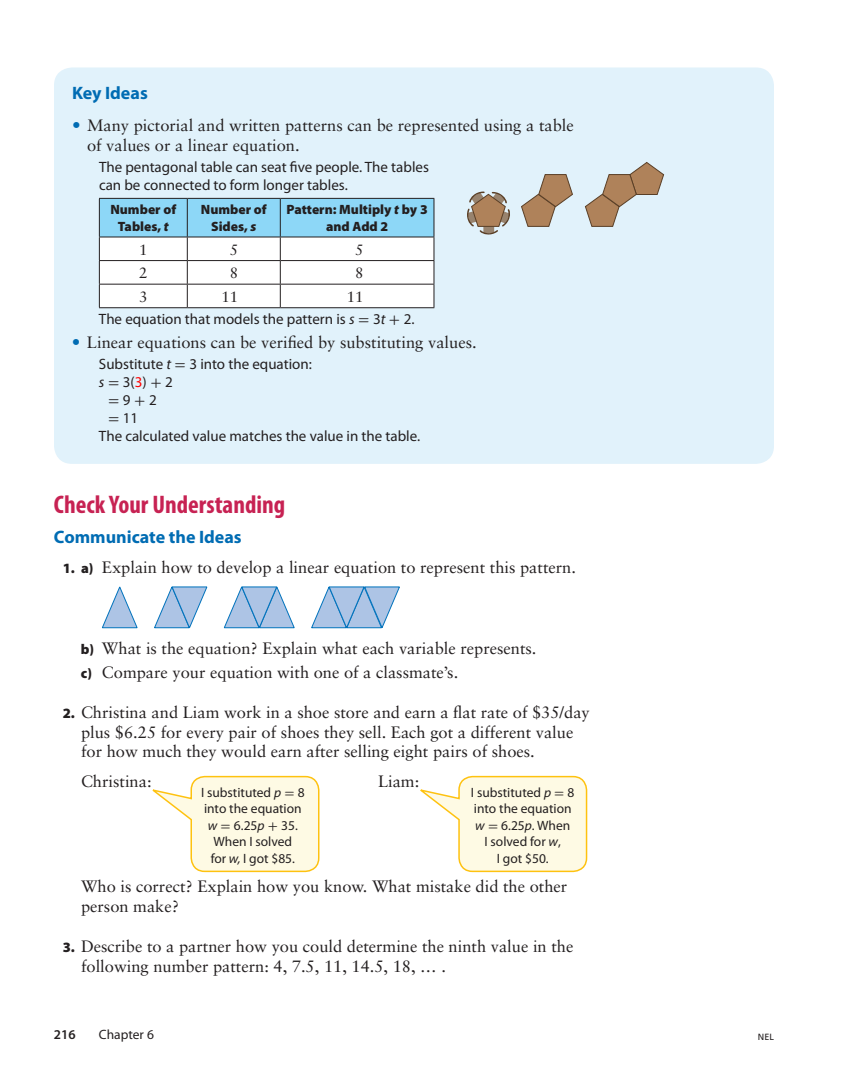
<style>
.page{position:relative;width:864px;height:1080px;background:#fff}
.page>*{position:absolute;margin:0;border:0;box-sizing:border-box;transform-origin:0 0}
.t1{font:700 condensed 25.5px "Myriad Pro";color:#c72253}
.t2{font:700 18px "Myriad Pro";color:#006cb3}
.t3{font:16.5px/19.5px "Sabon";color:#231f20}
.t4{font:15px/18px "Myriad Pro";color:#231f20}
.t5{font:15px "Sabon";color:#231f20}
.t6{font:15px "Uni Math";color:#231f20}
.t7{font:13.5px/16.5px "Myriad Pro";color:#231f20;text-align:center}
.t8{font:900 13.5px/16.5px "Myriad Pro";color:#231f20;text-align:center}
.t9{font:600 13.5px "Myriad Pro";color:#231f20}
.t10{font:9px "Frutiger LT Std";color:#231f20}
.s1{font-size:17.25px;color:#006cb3}
.s2{font-style:italic}
.s3{font-family:"Uni Math"}
.s4{color:#f00}
.s5{font-family:"Myriad Pro"}
.s6{font-family:"Myriad Pro";font-weight:900;font-size:14.25px}
</style>
<div class="page">
<div style="left:54px;top:68px;width:720px;height:396px;background:#e1f2fb;border-radius:18px"></div>
<svg style="left:99px;top:198px;width:336px;height:110px;background:#d1ebf6"></svg>
<hr style="left:99px;top:307px;width:88px;height:1px;background:#231f20">
<hr style="left:187px;top:307px;width:93px;height:1px;background:#231f20">
<hr style="left:280px;top:307px;width:154px;height:1px;background:#231f20">
<hr style="left:99px;top:198px;width:88px;height:1px;background:#231f20">
<hr style="left:99px;top:199px;width:1px;height:38px;background:#231f20">
<hr style="left:187px;top:198px;width:93px;height:1px;background:#231f20">
<hr style="left:280px;top:198px;width:154px;height:1px;background:#231f20">
<hr style="left:434px;top:199px;width:1px;height:38px;background:#231f20">
<hr style="left:99px;top:237px;width:88px;height:1px;background:#231f20">
<hr style="left:187px;top:237px;width:93px;height:1px;background:#231f20">
<hr style="left:280px;top:237px;width:154px;height:1px;background:#231f20">
<svg style="left:521px;top:174px;width:52px;height:53px"></svg>
<svg style="left:585px;top:162px;width:79px;height:65px"></svg>
<svg style="left:467px;top:192px;width:43px;height:43px"></svg>
<svg style="left:102px;top:587px;width:36px;height:41px"></svg>
<svg style="left:154px;top:587px;width:54px;height:41px"></svg>
<svg style="left:223px;top:587px;width:72px;height:41px"></svg>
<svg style="left:311px;top:587px;width:88px;height:41px"></svg>
<svg style="left:152px;top:775px;width:168px;height:98px"></svg>
<svg style="left:420px;top:775px;width:168px;height:98px"></svg>
<p class="t2" style="left:72px;top:81px;width:77px">Key Ideas</p>
<p class="t3" style="left:87px;top:116px;width:488px;text-indent:-15px"><span class="s1">•</span> Many pictorial and written patterns can be represented using a table of values or a linear equation.</p>
<p class="t4" style="left:99px;top:157px;width:332px">The pentagonal table can seat five people. The tables can be connected to form longer tables.</p>
<p class="t8" style="left:110px;top:202px;width:67px">Number of<br>Tables, <span class="s2">t</span></p>
<p class="t8" style="left:201px;top:202px;width:67px">Number of<br>Sides, <span class="s2">s</span></p>
<p class="t8" style="left:287px;top:202px;width:143px">Pattern: Multiply <span class="s2">t</span> by 3 and Add 2</p>
<p class="t5" style="left:139px;top:240px;width:10px">1</p>
<p class="t5" style="left:230px;top:240px;width:10px">5</p>
<p class="t5" style="left:355px;top:240px;width:10px">5</p>
<p class="t5" style="left:139px;top:264px;width:10px">2</p>
<p class="t5" style="left:230px;top:264px;width:10px">8</p>
<p class="t5" style="left:355px;top:264px;width:10px">8</p>
<p class="t5" style="left:139px;top:288px;width:10px">3</p>
<p class="t5" style="left:222px;top:288px;width:18px">11</p>
<p class="t5" style="left:347px;top:288px;width:18px">11</p>
<p class="t4" style="left:99px;top:310px;width:317px">The equation that models the pattern is <span class="s2">s</span> <span class="s3">=</span> 3<span class="s2">t</span> <span class="s3">+</span> 2.</p>
<p class="t3" style="left:72px;top:332px;width:406px"><span class="s1">•</span> Linear equations can be verified by substituting values.</p>
<p class="t4" style="left:99px;top:355px;width:214px">Substitute <span class="s2">t</span> <span class="s3">=</span> 3 into the equation: <span class="s2">s</span> <span class="s3">=</span> 3(<span class="s4">3</span>) <span class="s3">+</span> 2</p>
<p class="t6" style="left:108px;top:391px;width:50px">= <span class="s5">9</span> + <span class="s5">2</span></p>
<p class="t4" style="left:99px;top:409px;width:323px;text-indent:9px"><span class="s3">=</span> 11<br>The calculated value matches the value in the table.</p>
<h1 class="t1" style="left:54px;top:488px;width:233px">Check Your Understanding</h1>
<p class="t2" style="left:54px;top:525px;width:189px">Communicate the Ideas</p>
<p class="t3" style="left:63px;top:557px;width:515px"><span class="s6">1. a)</span> Explain how to develop a linear equation to represent this pattern.</p>
<p class="t3" style="left:81px;top:636px;width:457px;line-height:24px"><span class="s6">b)</span> What is the equation? Explain what each variable represents. <span class="s6">c)</span> Compare your equation with one of a classmate’s.</p>
<p class="t3" style="left:81px;top:702px;width:510px;text-indent:-18px"><span class="s6">2.</span> Christina and Liam work in a shoe store and earn a flat rate of $35/day plus $6.25 for every pair of shoes they sell. Each got a different value for how much they would earn after selling eight pairs of shoes.</p>
<p class="t3" style="left:81px;top:771px;width:72px">Christina:</p>
<p class="t3" style="left:378px;top:771px;width:43px">Liam:</p>
<p class="t7" style="left:201px;top:784px;width:105px">I substituted <span class="s2">p</span> <span class="s3">=</span> 8 into the equation <span class="s2">w</span> <span class="s3">=</span> 6.25<span class="s2">p</span> <span class="s3">+</span> 35.<br>When I solved<br>for <span class="s2">w,</span> I got $85.</p>
<p class="t7" style="left:471px;top:784px;width:105px">I substituted <span class="s2">p</span> <span class="s3">=</span> 8 into the equation <span class="s2">w</span> <span class="s3">=</span> 6.25<span class="s2">p</span>. When<br>I solved for <span class="s2">w</span>,<br>I got $50.</p>
<p class="t3" style="left:81px;top:876px;width:488px">Who is correct? Explain how you know. What mistake did the other person make?</p>
<p class="t3" style="left:81px;top:936px;width:494px;text-indent:-18px"><span class="s6">3.</span> Describe to a partner how you could determine the ninth value in the following number pattern: 4, 7.5, 11, 14.5, 18, … .</p>
<p class="t9" style="left:54px;top:1026px;width:23px">216</p>
<p class="t7" style="left:99px;top:1026px;width:57px">Chapter 6</p>
<p class="t10" style="left:758px;top:1032px;width:18px">NEL</p>
</div>
